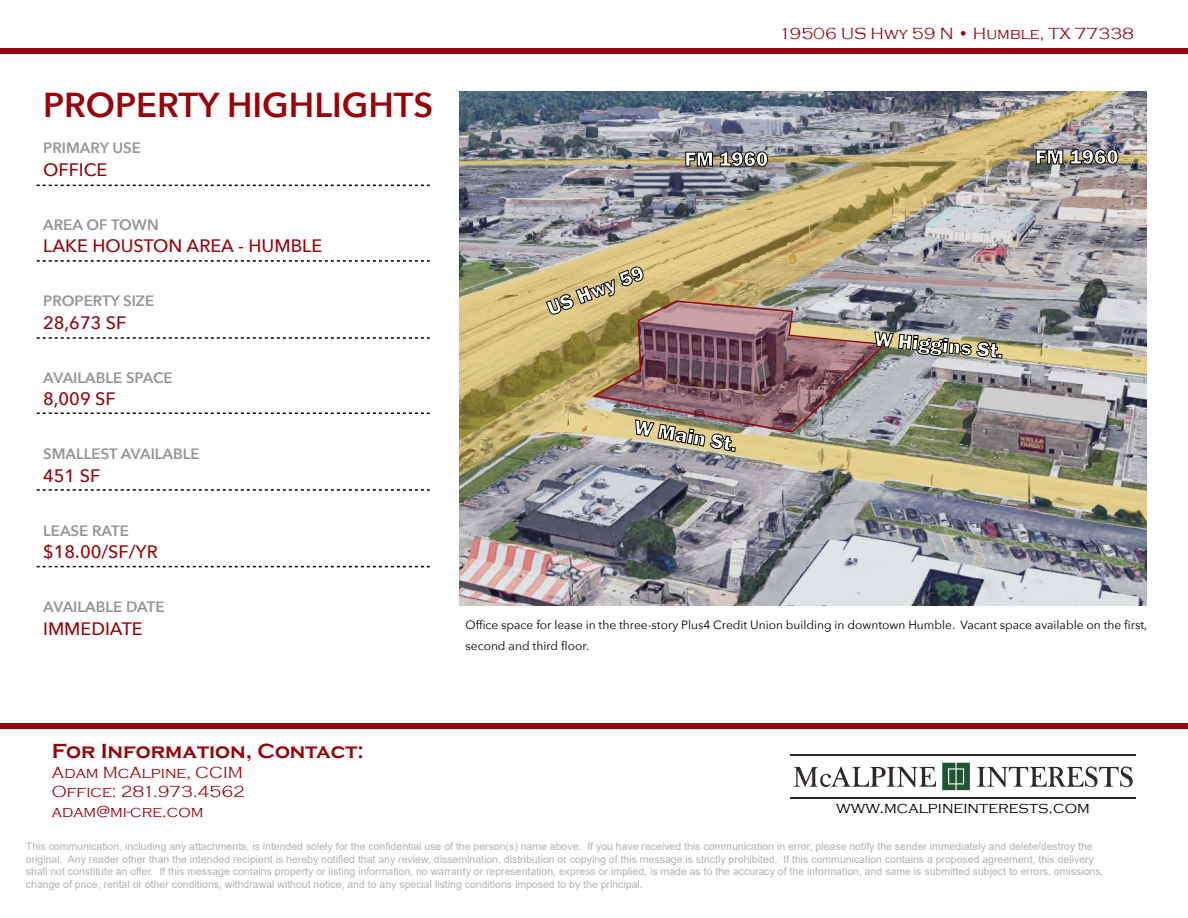
<style>
.page{position:relative;width:1188px;height:918px;background:#fff}
.page>*{position:absolute;margin:0;border:0;box-sizing:border-box;transform-origin:0 0}
.t1{font:600 34.5px "Avenir Next";color:#96050c}
.t2{font:800 21px "Franklin Gothic";color:#fff}
.t3{font:700 21px "Copperplate Gothic";color:#96050c}
.t4{font:500 18px "Avenir Next";color:#96050c}
.t5{font:300 16.5px "Copperplate Gothic";color:#96050c}
.t6{font:300 16.5px "Copperplate Gothic";color:#000}
.t7{font:600 15px "Avenir Next";color:#939598}
.t8{font:12px/21px "Avenir Next";color:#000}
.t9{font:10.5px/12.6px "Arial";color:#b2b3b7}
</style>
<div class="page">
<div style="left:0;top:723px;width:1188px;height:6px;background:#96050c"></div>
<div style="left:0;top:48px;width:1188px;height:6px;background:#96050c"></div>
<svg style="left:977px;top:766px;width:156px;height:22px"></svg>
<svg style="left:794px;top:766px;width:142px;height:22px"></svg>
<hr style="left:790px;top:755px;width:346px;height:1px;background:#2e2926">
<hr style="left:790px;top:798px;width:346px;height:1px;background:#2e2926">
<svg style="left:942px;top:763px;width:28px;height:27px"></svg>
<svg style="left:37px;top:185px;width:393px;height:1px"></svg>
<svg style="left:37px;top:260px;width:393px;height:2px"></svg>
<svg style="left:37px;top:412px;width:393px;height:2px"></svg>
<svg style="left:37px;top:489px;width:393px;height:2px"></svg>
<svg style="left:37px;top:337px;width:393px;height:2px"></svg>
<svg style="left:37px;top:566px;width:393px;height:1px"></svg>
<img style="left:459px;top:91px;width:688px;height:514px">
<img style="left:459px;top:91px;width:665px;height:385px">
<img style="left:535px;top:405px;width:612px;height:117px">
<img style="left:546px;top:266px;width:601px;height:186px">
<img style="left:459px;top:151px;width:425px;height:16px">
<img style="left:1007px;top:149px;width:140px;height:16px">
<p class="t1" style="left:43px;top:76px;width:392px">PROPERTY HIGHLIGHTS</p>
<p class="t7" style="left:43px;top:135px;width:99px">PRIMARY USE</p>
<p class="t4" style="left:43px;top:154px;width:66px">OFFICE</p>
<p class="t7" style="left:43px;top:212px;width:117px">AREA OF TOWN</p>
<p class="t4" style="left:43px;top:231px;width:281px">LAKE HOUSTON AREA - HUMBLE</p>
<p class="t7" style="left:43px;top:288px;width:113px">PROPERTY SIZE</p>
<p class="t4" style="left:43px;top:307px;width:85px">28,673 SF</p>
<p class="t7" style="left:43px;top:365px;width:131px">AVAILABLE SPACE</p>
<p class="t4" style="left:43px;top:384px;width:74px">8,009 SF</p>
<p class="t7" style="left:43px;top:441px;width:158px">SMALLEST AVAILABLE</p>
<p class="t4" style="left:43px;top:460px;width:59px">451 SF</p>
<p class="t7" style="left:43px;top:518px;width:87px">LEASE RATE</p>
<p class="t4" style="left:43px;top:537px;width:116px">$18.00/SF/YR</p>
<p class="t7" style="left:43px;top:594px;width:123px">AVAILABLE DATE</p>
<p class="t4" style="left:43px;top:613px;width:101px">IMMEDIATE</p>
<p class="t5" style="left:779px;top:24px;width:356px">19506 US Hwy 59 N • Humble, TX 77338</p>
<p class="t2" style="left:543px;top:297px;width:104px;rotate:-22deg">US Hwy 59</p>
<p class="t2" style="left:685px;top:145px;width:85px">FM 1960</p>
<p class="t2" style="left:1035px;top:143px;width:85px">FM 1960</p>
<p class="t2" style="left:875px;top:326px;width:131px;rotate:5deg">W Higgins St.</p>
<p class="t2" style="left:637px;top:413px;width:106px;rotate:10deg">W Main St.</p>
<p class="t8" style="left:465px;top:613px;width:683px">Office space for lease in the three-story Plus4 Credit Union building in downtown Humble. Vacant space available on the first, second and third floor.</p>
<p class="t3" style="left:52px;top:739px;width:313px">For Information, Contact:</p>
<p class="t5" style="left:52px;top:763px;width:193px">Adam McAlpine, CCIM</p>
<p class="t5" style="left:52px;top:783px;width:195px">Office: 281.973.4562</p>
<p class="t5" style="left:52px;top:803px;width:153px">adam@mi-cre.com</p>
<p class="t6" style="left:836px;top:799px;width:255px">www.mcalpineinterests.com</p>
<p class="t9" style="left:26px;top:840px;width:1079px">This communication, including any attachments, is intended solely for the confidential use of the person(s) name above. If you have received this communication in error, please notify the sender immediately and delete/destroy the original. Any reader other than the intended recipient is hereby notified that any review, dissemination, distribution or copying of this message is strictly prohibited. If this communication contains a proposed agreement, this delivery shall not constitute an offer. If this message contains property or listing information, no warranty or representation, express or implied, is made as to the accuracy of the information, and same is submitted subject to errors, omissions, change of price, rental or other conditions, withdrawal without notice, and to any special listing conditions imposed to by the principal.</p>
</div>
